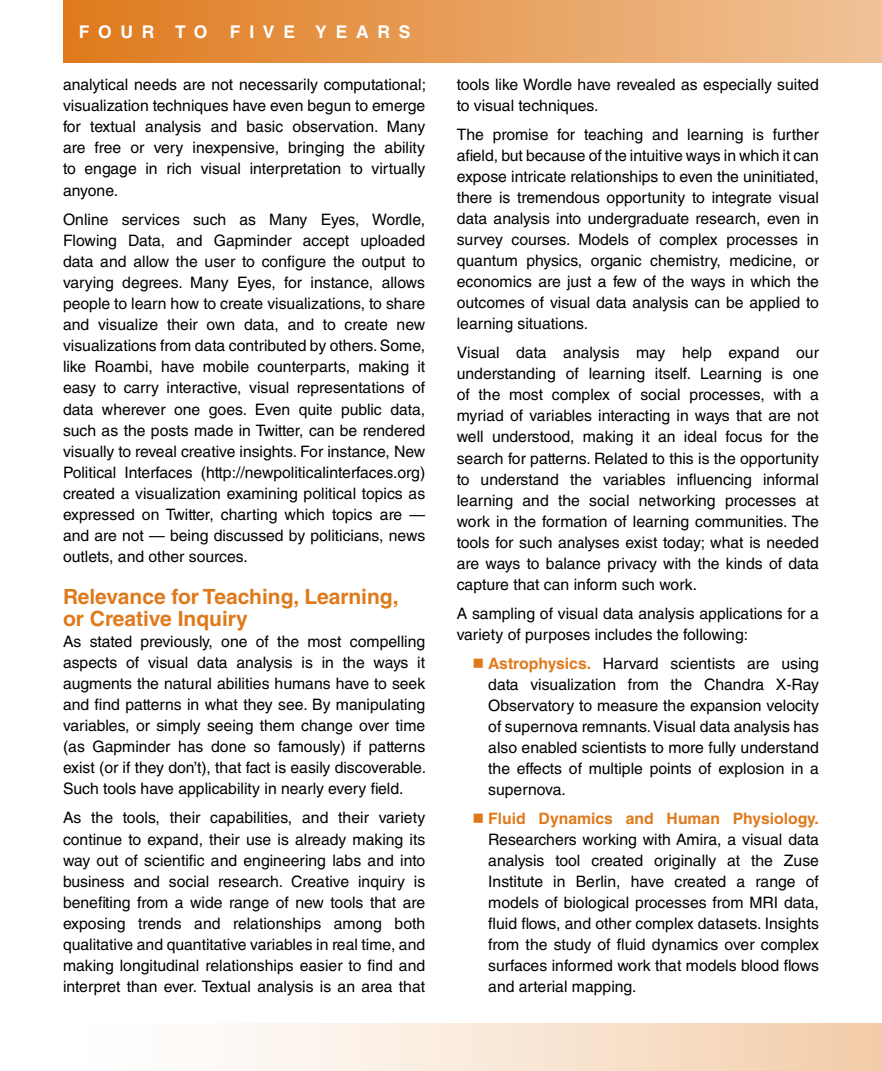
<style>
.page{position:relative;width:882px;height:1071px;background:#fff}
.page>*{position:absolute;margin:0;border:0;box-sizing:border-box;transform-origin:0 0}
.t1{font:700 21px/21.2px "Helvetica LT Std";color:#df7a1c}
.t2{font:700 17.5px "Helvetica LT Std";color:#fff}
.t3{font:15.75px/21.2px "Helvetica LT Std";color:#000;text-align:justify}
.s1{color:#df7a1c}
.s2{font-weight:700;color:#df7a1c}
</style>
<div class="page">
<div style="left:63px;top:1024px;width:819px;height:47px;background:linear-gradient(to right,#fff,#f3ceac)"></div>
<div style="left:63px;top:0;width:819px;height:63px;background:linear-gradient(to right,#df7a1c,#f0c399)"></div>
<p class="t2" style="left:79px;top:21px;width:20px">FOUR</p>
<p class="t2" style="left:175px;top:21px;width:32px">T O</p>
<p class="t2" style="left:230px;top:21px;width:12px">FI</p>
<p class="t2" style="left:263px;top:21px;width:31px">V E</p>
<p class="t2" style="left:315px;top:21px;width:40px">Y EARS</p>
<p class="t3" style="left:63px;top:74px;width:365px">analytical needs are not necessarily computational; visualization techniques have even begun to emerge for textual analysis and basic observation. Many are free or very inexpensive, bringing the ability to engage in rich visual interpretation to virtually anyone.</p>
<p class="t3" style="left:63px;top:208px;width:364px">Online services such as Many Eyes, Wordle, Flowing Data, and Gapminder accept uploaded data and allow the user to configure the output to varying degrees. Many Eyes, for instance, allows people to learn how to create visualizations, to share and visualize their own data, and to create new visualizations from data contributed by others. Some, like Roambi, have mobile counterparts, making it easy to carry interactive, visual representations of data wherever one goes. Even quite public data, such as the posts made in Twitter, can be rendered visually to reveal creative insights. For instance, New Political Interfaces (http://newpoliticalinterfaces.org) created a visualization examining political topics as expressed on Twitter, charting which topics are — and are not — being discussed by politicians, news outlets, and other sources.</p>
<h1 class="t1" style="left:63px;top:586px;width:337px">Relevance for Teaching, Learning, or Creative Inquiry</h1>
<p class="t3" style="left:63px;top:631px;width:365px">As stated previously, one of the most compelling aspects of visual data analysis is in the ways it augments the natural abilities humans have to seek and find patterns in what they see. By manipulating variables, or simply seeing them change over time (as Gapminder has done so famously) if patterns exist (or if they don’t), that fact is easily discoverable.<br>Such tools have applicability in nearly every field.</p>
<p class="t3" style="left:63px;top:807px;width:364px">As the tools, their capabilities, and their variety continue to expand, their use is already making its way out of scientific and engineering labs and into business and social research. Creative inquiry is benefiting from a wide range of new tools that are exposing trends and relationships among both qualitative and quantitative variables in real time, and making longitudinal relationships easier to find and interpret than ever. Textual analysis is an area that</p>
<p class="t3" style="left:457px;top:74px;width:364px">tools like Wordle have revealed as especially suited to visual techniques.</p>
<p class="t3" style="left:457px;top:124px;width:364px">The promise for teaching and learning is further afield, but because of the intuitive ways in which it can expose intricate relationships to even the uninitiated, there is tremendous opportunity to integrate visual data analysis into undergraduate research, even in survey courses. Models of complex processes in quantum physics, organic chemistry, medicine, or economics are just a few of the ways in which the outcomes of visual data analysis can be applied to learning situations.</p>
<p class="t3" style="left:457px;top:342px;width:364px">Visual data analysis may help expand our understanding of learning itself. Learning is one of the most complex of social processes, with a myriad of variables interacting in ways that are not well understood, making it an ideal focus for the search for patterns. Related to this is the opportunity to understand the variables influencing informal learning and the social networking processes at work in the formation of learning communities. The tools for such analyses exist today; what is needed are ways to balance privacy with the kinds of data capture that can inform such work.</p>
<p class="t3" style="left:457px;top:603px;width:364px">A sampling of visual data analysis applications for a variety of purposes includes the following:</p>
<p class="t3" style="left:488px;top:653px;width:332px;text-indent:-16px"><span class="s1">■</span> <span class="s2">Astrophysics.</span> Harvard scientists are using data visualization from the Chandra X-Ray Observatory to measure the expansion velocity of supernova remnants. Visual data analysis has also enabled scientists to more fully understand the effects of multiple points of explosion in a supernova.</p>
<p class="t3" style="left:488px;top:808px;width:332px;text-indent:-16px"><span class="s1">■</span> <span class="s2">Fluid Dynamics and Human Physiology.<br></span>Researchers working with Amira, a visual data analysis tool created originally at the Zuse Institute in Berlin, have created a range of models of biological processes from MRI data, fluid flows, and other complex datasets. Insights from the study of fluid dynamics over complex surfaces informed work that models blood flows and arterial mapping.</p>
</div>
